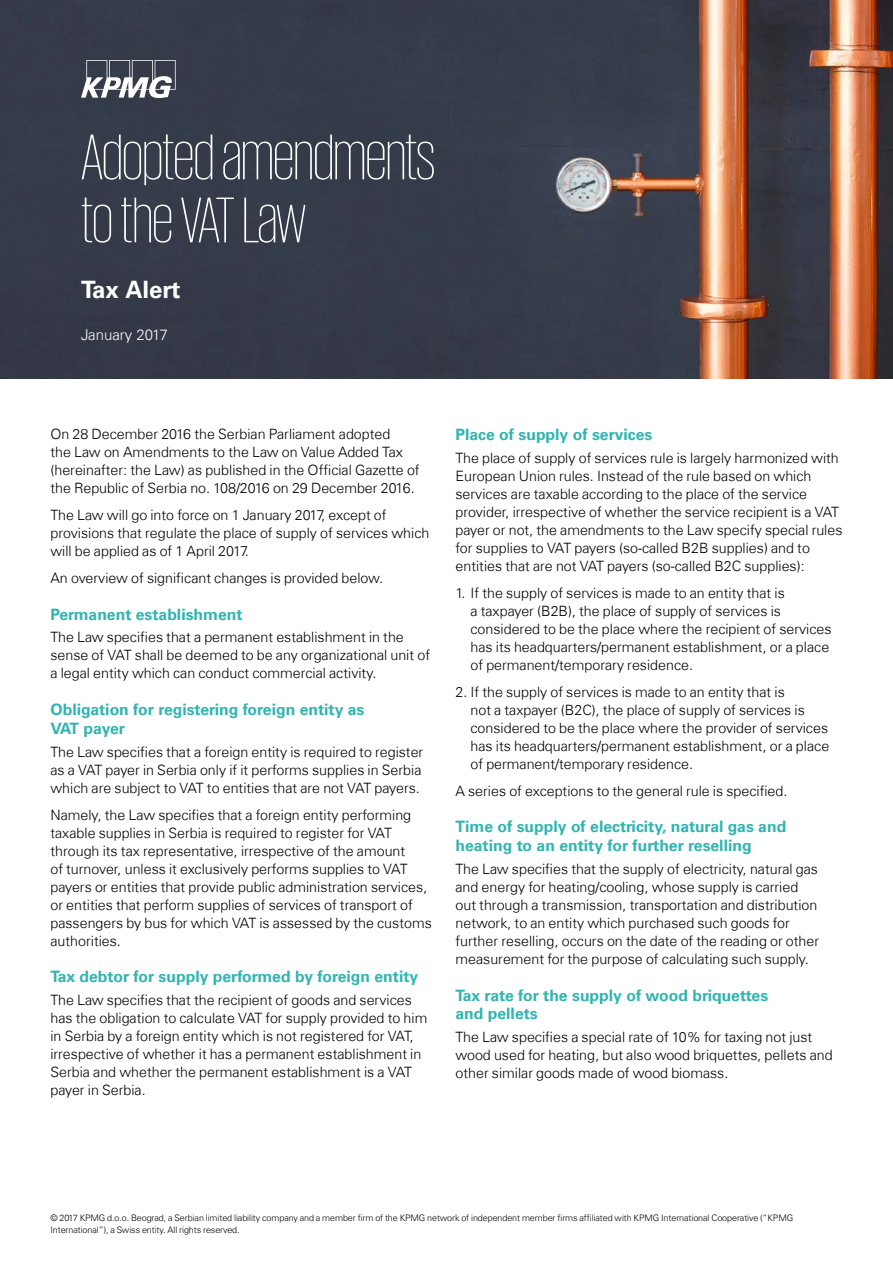
<style>
.page{position:relative;width:893px;height:1263px;background:#fff}
.page>*{position:absolute;margin:0;border:0;box-sizing:border-box;transform-origin:0 0}
.Heading_33pt{font:200 66px/63px "KPMG";letter-spacing:-.01em;color:#fff}
.Cover_Subhead_Bold_W{font:700 24px "Universfor KPMG";color:#fff}
.Primary_heading_11pt{font:700 15.75px/18.8px "Universfor KPMG";color:#2eb5b1}
.Header_date_white{font:300 15px "Universfor KPMG";color:#fff}
.Bodycopy_9_5pt{font:300 14.25px/18px "Universfor KPMG";color:#000}
.Bullets_9_5pt{font:300 14.25px/18px "Universfor KPMG";color:#000}
.Legal_6pt{font:300 9px/12px "Universfor KPMG";letter-spacing:-.01em;color:#000}
</style>
<div class="page">
<img style="left:0;top:0;width:893px;height:378px">
<svg style="left:81px;top:60px;width:95px;height:38px"></svg>
<p class="Heading_33pt" style="left:81px;top:124px;width:356px">Adopted amendments to the VAT Law</p>
<p class="Cover_Subhead_Bold_W" style="left:81px;top:275px;width:101px">Tax Alert</p>
<p class="Header_date_white" style="left:81px;top:325px;width:88px">January 2017</p>
<p class="Bodycopy_9_5pt" style="left:50px;top:425px;width:371px">On 28 December 2016 the Serbian Parliament adopted<br>the Law on Amendments to the Law on Value Added Tax (hereinafter: the Law) as published in the Official Gazette of the Republic of Serbia no. 108/2016 on 29 December 2016.</p>
<p class="Bodycopy_9_5pt" style="left:50px;top:506px;width:380px">The Law will go into force on 1 January 2017, except of provisions that regulate the place of supply of services which will be applied as of 1 April 2017.</p>
<p class="Bodycopy_9_5pt" style="left:50px;top:569px;width:334px">An overview of significant changes is provided below.</p>
<p class="Primary_heading_11pt" style="left:50px;top:605px;width:194px">Permanent establishment</p>
<p class="Bodycopy_9_5pt" style="left:50px;top:628px;width:381px">The Law specifies that a permanent establishment in the sense of VAT shall be deemed to be any organizational unit of a legal entity which can conduct commercial activity.</p>
<p class="Primary_heading_11pt" style="left:50px;top:700px;width:315px">Obligation for registering foreign entity as<br>VAT payer</p>
<p class="Bodycopy_9_5pt" style="left:50px;top:742px;width:374px">The Law specifies that a foreign entity is required to register as a VAT payer in Serbia only if it performs supplies in Serbia which are subject to VAT to entities that are not VAT payers.</p>
<p class="Bodycopy_9_5pt" style="left:50px;top:805px;width:383px">Namely, the Law specifies that a foreign entity performing taxable supplies in Serbia is required to register for VAT through its tax representative, irrespective of the amount<br>of turnover, unless it exclusively performs supplies to VAT payers or entities that provide public administration services, or entities that perform supplies of services of transport of passengers by bus for which VAT is assessed by the customs authorities.</p>
<p class="Primary_heading_11pt" style="left:50px;top:967px;width:369px">Tax debtor for supply performed by foreign entity</p>
<p class="Bodycopy_9_5pt" style="left:50px;top:991px;width:378px">The Law specifies that the recipient of goods and services has the obligation to calculate VAT for supply provided to him in Serbia by a foreign entity which is not registered for VAT, irrespective of whether it has a permanent establishment in Serbia and whether the permanent establishment is a VAT payer in Serbia.</p>
<p class="Primary_heading_11pt" style="left:455px;top:425px;width:198px">Place of supply of services</p>
<p class="Bodycopy_9_5pt" style="left:455px;top:449px;width:388px">The place of supply of services rule is largely harmonized with European Union rules. Instead of the rule based on which services are taxable according to the place of the service provider, irrespective of whether the service recipient is a VAT payer or not, the amendments to the Law specify special rules for supplies to VAT payers (so-called B2B supplies) and to entities that are not VAT payers (so-called B2C supplies):</p>
<p class="Bullets_9_5pt" style="left:470px;top:584px;width:363px;text-indent:-15px">1. If the supply of services is made to an entity that is<br>a taxpayer (B2B), the place of supply of services is considered to be the place where the recipient of services has its headquarters/permanent establishment, or a place of permanent/temporary residence.</p>
<p class="Bullets_9_5pt" style="left:470px;top:683px;width:360px;text-indent:-15px">2. If the supply of services is made to an entity that is<br>not a taxpayer (B2C), the place of supply of services is considered to be the place where the provider of services has its headquarters/permanent establishment, or a place of permanent/temporary residence.</p>
<p class="Bodycopy_9_5pt" style="left:455px;top:782px;width:333px">A series of exceptions to the general rule is specified.</p>
<p class="Primary_heading_11pt" style="left:455px;top:817px;width:332px">Time of supply of electricity, natural gas and heating to an entity for further reselling</p>
<p class="Bodycopy_9_5pt" style="left:455px;top:860px;width:365px">The Law specifies that the supply of electricity, natural gas and energy for heating/cooling, whose supply is carried out through a transmission, transportation and distribution network, to an entity which purchased such goods for further reselling, occurs on the date of the reading or other measurement for the purpose of calculating such supply.</p>
<p class="Primary_heading_11pt" style="left:455px;top:986px;width:314px">Tax rate for the supply of wood briquettes and pellets</p>
<p class="Bodycopy_9_5pt" style="left:455px;top:1028px;width:379px">The Law specifies a special rate of 10% for taxing not just wood used for heating, but also wood briquettes, pellets and other similar goods made of wood biomass.</p>
<p class="Legal_6pt" style="left:50px;top:1211px;width:744px">© 2017 KPMG d.o.o. Beograd, a Serbian limited liability company and a member firm of the KPMG network of independent member firms affiliated with KPMG International Cooperative (“KPMG<br>International”), a Swiss entity. All rights reserved.</p>
</div>
